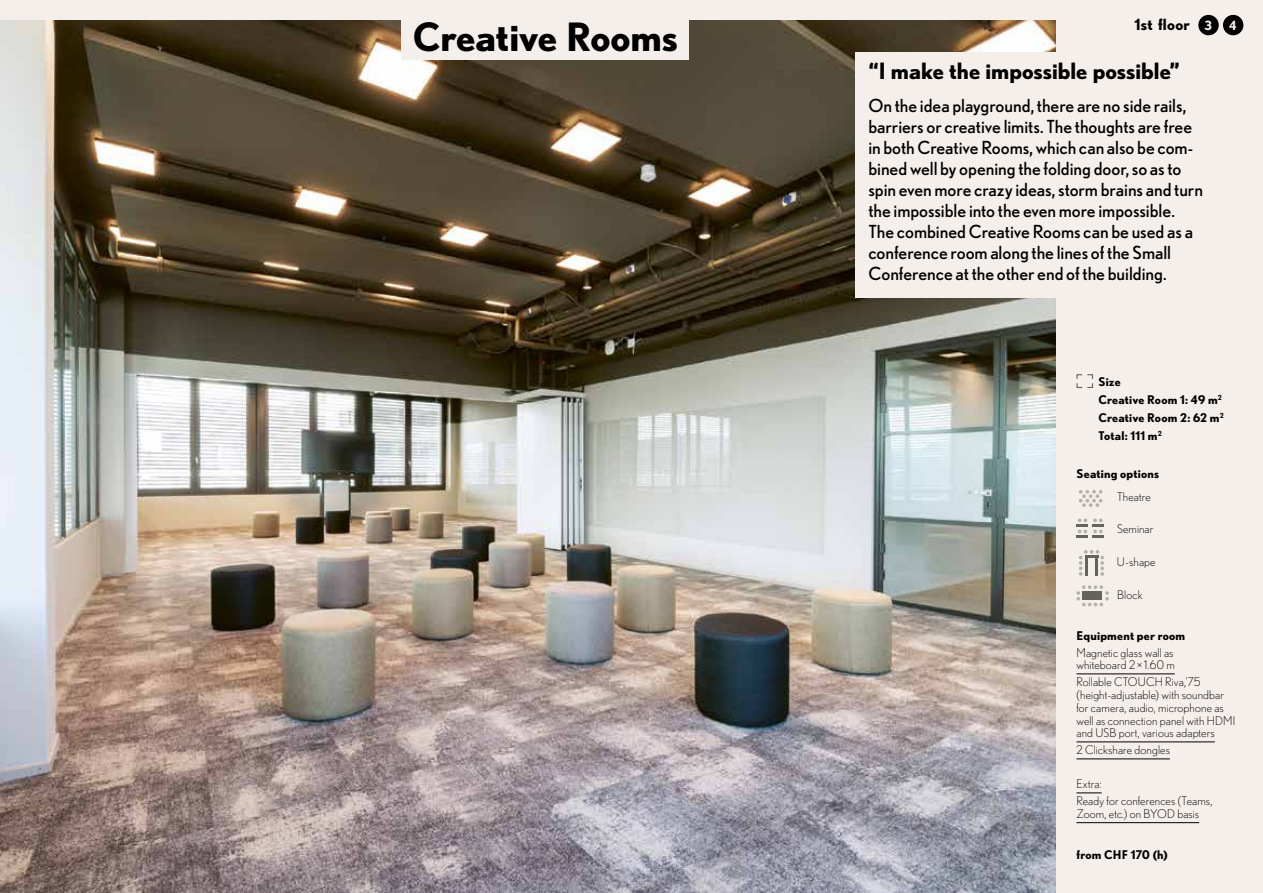
<style>
.page{position:relative;width:1263px;height:893px;background:#f5efeb}
.page>*{position:absolute;margin:0;border:0;box-sizing:border-box;transform-origin:0 0}
.t1{font:700 39px "Nobel";letter-spacing:-.01em;color:#000}
.t2{font:700 22.5px "Nobel";color:#000}
.t3{font:18px/21px "Nobel";color:#000}
.t4{font:700 15.45px "Nobel";letter-spacing:.015em;color:#000}
.t5{font:700 12.75px "Nobel";color:#fff}
.t6{font:300 12px/12.8px "Nobel";letter-spacing:.01em;color:#000}
.t7{font:700 12px/18px "Nobel";letter-spacing:.015em;color:#000}
.s1{font-size:12.75px;color:#fff}
</style>
<div class="page">
<img style="left:0;top:20px;width:1055px;height:873px">
<div style="left:402px;top:0;width:287px;height:60px;background:#f5efeb"></div>
<div style="left:855px;top:52px;width:350px;height:246px;background:#f5efeb"></div>
<hr style="left:1076px;top:674px;width:99px;height:1px;background:#000">
<hr style="left:1076px;top:742px;width:139px;height:1px;background:#000">
<hr style="left:1076px;top:759px;width:94px;height:1px;background:#000">
<svg style="left:1076px;top:793px;width:26px;height:1px"></svg>
<hr style="left:1076px;top:822px;width:123px;height:1px;background:#000">
<svg style="left:1076px;top:374px;width:17px;height:14px"></svg>
<svg style="left:1079px;top:490px;width:23px;height:17px"></svg>
<svg style="left:1076px;top:518px;width:28px;height:20px"></svg>
<svg style="left:1079px;top:550px;width:25px;height:26px"></svg>
<svg style="left:1076px;top:585px;width:33px;height:21px"></svg>
<div style="left:1223px;top:15px;width:20px;height:20px;background:#000;border-radius:50%"></div>
<div style="left:1198px;top:15px;width:21px;height:20px;background:#000;border-radius:50%"></div>
<h1 class="t1" style="left:413px;top:14px;width:267px">Creative Rooms</h1>
<p class="t4" style="left:1134px;top:15px;width:79px">1st floor <span class="s1">3</span></p>
<p class="t5" style="left:1229px;top:18px;width:9px">4</p>
<p class="t2" style="left:868px;top:57px;width:313px">“I make the impossible possible”</p>
<p class="t3" style="left:868px;top:95px;width:336px">On the idea playground, there are no side rails, barriers or creative limits. The thoughts are free in both Creative Rooms, which can also be com&shy;bined well by opening the folding door, so as to spin even more crazy ideas, storm brains and turn the impossible into the even more impossible.<br>The combined Creative Rooms can be used as a conference room along the lines of the Small Conference at the other end of the building.</p>
<p class="t7" style="left:1098px;top:372px;width:127px">Size<br>Creative Room 1: 49 m<sup>2<br></sup>Creative Room 2: 62 m<sup>2<br></sup>Total: 111 m<sup>2</sup></p>
<p class="t7" style="left:1076px;top:465px;width:84px">Seating options</p>
<p class="t6" style="left:1117px;top:490px;width:35px">Theatre</p>
<p class="t6" style="left:1117px;top:523px;width:38px">Seminar</p>
<p class="t6" style="left:1117px;top:555px;width:40px">U-shape</p>
<p class="t6" style="left:1117px;top:588px;width:27px">Block</p>
<p class="t7" style="left:1076px;top:626px;width:110px">Equipment per room</p>
<p class="t6" style="left:1076px;top:646px;width:100px">Magnetic glass wall as whiteboard 2× 1.60 m</p>
<p class="t6" style="left:1076px;top:676px;width:160px">Rollable CTOUCH Riva,’75 (height-adjustable) with soundbar for camera, audio, microphone as well as connection panel with HDMI and USB port, various adapters</p>
<p class="t6" style="left:1076px;top:744px;width:95px">2 Clickshare dongles</p>
<p class="t6" style="left:1076px;top:775px;width:137px;line-height:17px">Extra:<br>Ready for conferences (Teams,</p>
<p class="t6" style="left:1076px;top:807px;width:124px">Zoom, etc.) on BYOD basis</p>
<p class="t7" style="left:1076px;top:845px;width:93px">from CHF 170 (h)</p>
</div>
